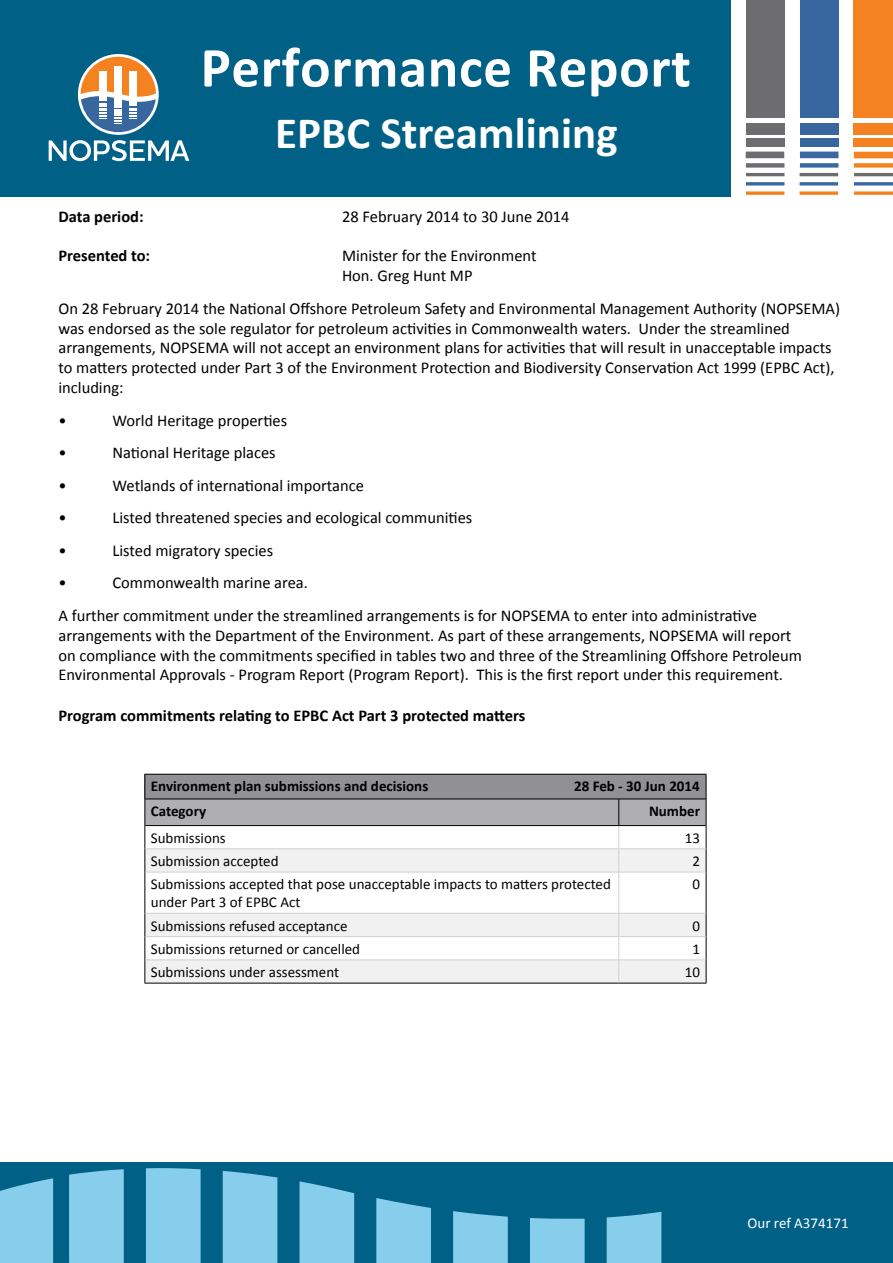
<style>
.page{position:relative;width:893px;height:1263px;background:#fff}
.page>*{position:absolute;margin:0;border:0;box-sizing:border-box;transform-origin:0 0}
.t1{font:700 57px "Calibri";letter-spacing:.01em;color:#fff}
.t2{font:700 45px "Calibri";color:#fff}
.t3{font:16.5px/19.8px "Calibri";color:#000}
.t4{font:700 16.5px "Calibri";color:#000}
.t5{font:15px/18px "Calibri";color:#000}
.t6{font:700 15px "Calibri";color:#000}
.t7{font:15px "Calibri";color:#fff}
</style>
<div class="page">
<div style="left:0;top:0;width:730px;height:196px;background:#006086"></div>
<div style="left:0;top:1162px;width:893px;height:101px;background:#006086"></div>
<div style="left:146px;top:1168px;width:55px;height:95px;background:#87cdec"></div>
<div style="left:69px;top:1169px;width:55px;height:94px;background:#87cdec"></div>
<svg style="left:0;top:1178px;width:53px;height:85px;background:#7dc5e4"></svg>
<svg style="left:376px;top:1198px;width:55px;height:65px;background:#7bc3e3"></svg>
<svg style="left:300px;top:1181px;width:54px;height:82px;background:#7dc4e4"></svg>
<div style="left:223px;top:1171px;width:54px;height:92px;background:#87cdec"></div>
<div style="left:607px;top:1212px;width:54px;height:51px;background:#87cdec"></div>
<div style="left:530px;top:1218px;width:55px;height:45px;background:#87cdec"></div>
<svg style="left:453px;top:1211px;width:55px;height:52px;background:#7ec5e5"></svg>
<div style="left:854px;top:123px;width:39px;height:12px;background:#f58220"></div>
<div style="left:854px;top:0;width:39px;height:118px;background:#f58220"></div>
<div style="left:854px;top:139px;width:39px;height:8px;background:#f58220"></div>
<div style="left:854px;top:152px;width:39px;height:6px;background:#f58220"></div>
<div style="left:854px;top:163px;width:39px;height:5px;background:#f58220"></div>
<svg style="left:854px;top:191px;width:39px;height:4px"></svg>
<svg style="left:854px;top:182px;width:39px;height:4px"></svg>
<hr style="left:854px;top:173px;width:39px;height:3px;background:#6d6d70">
<div style="left:800px;top:123px;width:38px;height:12px;background:#3867a0"></div>
<div style="left:800px;top:0;width:38px;height:118px;background:#3867a0"></div>
<div style="left:800px;top:139px;width:38px;height:8px;background:#3867a0"></div>
<div style="left:800px;top:152px;width:38px;height:6px;background:#3a68a0"></div>
<div style="left:800px;top:163px;width:38px;height:5px;background:#3a68a0"></div>
<svg style="left:800px;top:191px;width:38px;height:4px"></svg>
<svg style="left:800px;top:182px;width:38px;height:4px"></svg>
<hr style="left:800px;top:173px;width:38px;height:3px;background:#6d6d70">
<div style="left:746px;top:123px;width:38px;height:12px;background:#6d6d70"></div>
<div style="left:746px;top:0;width:38px;height:118px;background:#6d6d70"></div>
<div style="left:746px;top:139px;width:38px;height:8px;background:#6d6d70"></div>
<div style="left:746px;top:152px;width:38px;height:6px;background:#6d6d70"></div>
<div style="left:746px;top:163px;width:38px;height:5px;background:#6d6d70"></div>
<svg style="left:746px;top:191px;width:38px;height:4px"></svg>
<svg style="left:746px;top:182px;width:38px;height:4px"></svg>
<hr style="left:746px;top:173px;width:38px;height:3px;background:#6d6d70">
<svg style="left:78px;top:54px;width:81px;height:81px"></svg>
<svg style="left:81px;top:57px;width:75px;height:75px;background:#a09890"></svg>
<div style="left:114px;top:66px;width:8px;height:42px;background:#fff"></div>
<svg style="left:49px;top:140px;width:140px;height:21px"></svg>
<svg style="left:145px;top:873px;width:561px;height:110px"></svg>
<hr style="left:144px;top:774px;width:475px;height:1px;background:#000">
<hr style="left:619px;top:774px;width:87px;height:1px;background:#000">
<hr style="left:144px;top:872px;width:1px;height:41px;background:#000">
<hr style="left:706px;top:872px;width:1px;height:41px;background:#000">
<svg style="left:144px;top:913px;width:1px;height:70px"></svg>
<svg style="left:706px;top:913px;width:1px;height:70px"></svg>
<hr style="left:144px;top:983px;width:475px;height:1px;background:#000">
<hr style="left:619px;top:983px;width:87px;height:1px;background:#000">
<hr style="left:145px;top:872px;width:474px;height:1px;background:#d1d0d3">
<hr style="left:619px;top:872px;width:87px;height:1px;background:#d1d0d3">
<hr style="left:618px;top:872px;width:1px;height:41px;background:#d1d0d3">
<hr style="left:145px;top:913px;width:474px;height:1px;background:#d1d0d3">
<hr style="left:619px;top:913px;width:87px;height:1px;background:#d1d0d3">
<hr style="left:145px;top:936px;width:474px;height:1px;background:#d1d0d3">
<hr style="left:619px;top:936px;width:87px;height:1px;background:#d1d0d3">
<hr style="left:145px;top:959px;width:474px;height:1px;background:#d1d0d3">
<hr style="left:619px;top:959px;width:87px;height:1px;background:#d1d0d3">
<svg style="left:618px;top:914px;width:1px;height:69px"></svg>
<svg style="left:144px;top:775px;width:563px;height:97px"></svg>
<h1 class="t1" style="left:201px;top:31px;width:492px">Performance Report</h1>
<h2 class="t2" style="left:275px;top:104px;width:344px">EPBC Streamlining</h2>
<p class="t4" style="left:58px;top:206px;width:87px">Data period:</p>
<p class="t3" style="left:342px;top:206px;width:229px">28 February 2014 to 30 June 2014</p>
<p class="t4" style="left:58px;top:245px;width:93px">Presented to:</p>
<p class="t3" style="left:342px;top:246px;width:196px">Minister for the Environment<br>Hon. Greg Hunt MP</p>
<p class="t3" style="left:58px;top:298px;width:783px">On 28 February 2014 the National Offshore Petroleum Safety and Environmental Management Authority (NOPSEMA) was endorsed as the sole regulator for petroleum activities in Commonwealth waters. Under the streamlined arrangements, NOPSEMA will not accept an environment plans for activities that will result in unacceptable impacts to matters protected under Part 3 of the Environment Protection and Biodiversity Conservation Act 1999 (EPBC Act), including:</p>
<p class="t3" style="left:58px;top:410px;width:10px">•</p>
<p class="t3" style="left:112px;top:410px;width:176px">World Heritage properties</p>
<p class="t3" style="left:58px;top:443px;width:10px">•</p>
<p class="t3" style="left:112px;top:443px;width:165px">National Heritage places</p>
<p class="t3" style="left:58px;top:475px;width:10px">•</p>
<p class="t3" style="left:112px;top:475px;width:253px">Wetlands of international importance</p>
<p class="t3" style="left:58px;top:508px;width:10px">•</p>
<p class="t3" style="left:112px;top:508px;width:361px">Listed threatened species and ecological communities</p>
<p class="t3" style="left:58px;top:540px;width:10px">•</p>
<p class="t3" style="left:112px;top:540px;width:162px">Listed migratory species</p>
<p class="t3" style="left:58px;top:573px;width:10px">•</p>
<p class="t3" style="left:58px;top:567px;width:700px;line-height:32.5px;text-indent:54px">Commonwealth marine area.<br>A further commitment under the streamlined arrangements is for NOPSEMA to enter into administrative</p>
<p class="t3" style="left:58px;top:625px;width:745px">arrangements with the Department of the Environment. As part of these arrangements, NOPSEMA will report on compliance with the commitments specified in tables two and three of the Streamlining Offshore Petroleum<br>Environmental Approvals - Program Report (Program Report). This is the first report under this requirement.</p>
<p class="t4" style="left:58px;top:705px;width:468px">Program commitments relating to EPBC Act Part 3 protected matters</p>
<p class="t6" style="left:151px;top:777px;width:279px">Environment plan submissions and decisions</p>
<p class="t6" style="left:574px;top:777px;width:127px">28 Feb - 30 Jun 2014</p>
<p class="t6" style="left:151px;top:802px;width:57px">Category</p>
<p class="t6" style="left:649px;top:802px;width:53px">Number</p>
<p class="t5" style="left:151px;top:829px;width:76px">Submissions</p>
<p class="t5" style="left:685px;top:829px;width:17px">13</p>
<p class="t5" style="left:151px;top:852px;width:129px">Submission accepted</p>
<p class="t5" style="left:692px;top:852px;width:9px">2</p>
<p class="t5" style="left:151px;top:875px;width:462px">Submissions accepted that pose unacceptable impacts to matters protected under Part 3 of EPBC Act</p>
<p class="t5" style="left:692px;top:875px;width:9px">0</p>
<p class="t5" style="left:151px;top:917px;width:198px">Submissions refused acceptance</p>
<p class="t5" style="left:692px;top:917px;width:9px">0</p>
<p class="t5" style="left:151px;top:940px;width:211px">Submissions returned or cancelled</p>
<p class="t5" style="left:692px;top:940px;width:9px">1</p>
<p class="t5" style="left:151px;top:963px;width:190px">Submissions under assessment</p>
<p class="t5" style="left:685px;top:963px;width:17px">10</p>
<p class="t7" style="left:747px;top:1213px;width:103px">Our ref A374171</p>
</div>
